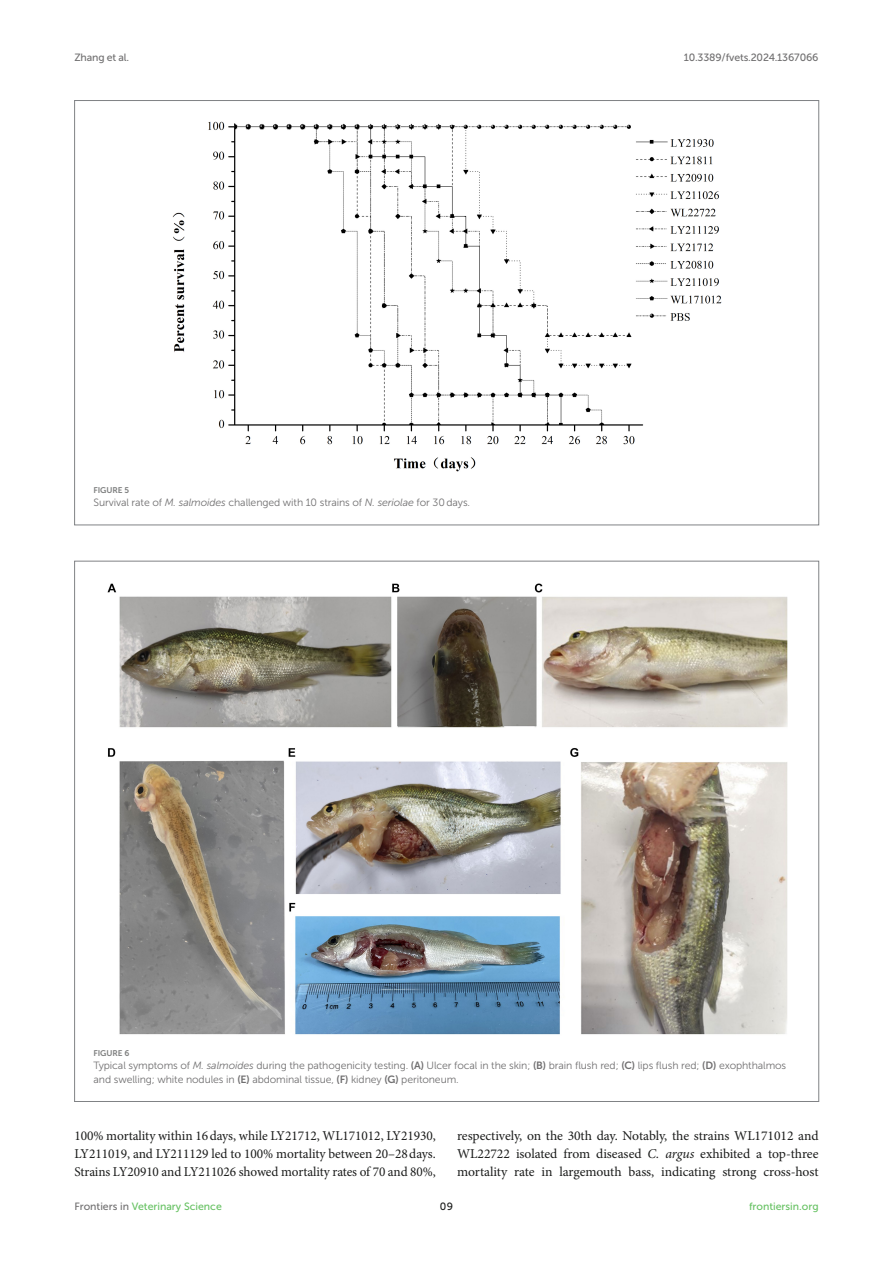
<style>
.page{position:relative;width:893px;height:1263px;background:#fff}
.page>*{position:absolute;margin:0;border:0;box-sizing:border-box;transform-origin:0 0}
.TEXT{font:13.5px/18px "Minion Pro";letter-spacing:-.005em;color:#1b1c1b;text-align:justify}
.FIG_LEG{font:10.5px/13.5px "Museo Sans 300";letter-spacing:-.01em;color:#706f70}
.t1{font:10.5px "Museo Sans 500";color:#65c161}
.t2{font:10.5px "Museo Sans 500";letter-spacing:-.015em;color:#706f70}
.t3{font:10.5px "Museo Sans 500";color:#1b1c1b}
.FIG_HD{font:8.25px "Museo Sans 700";letter-spacing:-.01em;color:#7e7f7f}
.s1{font-style:italic}
.s2{font-family:"Museo Sans 700"}
.s3{color:#706f70}
</style>
<div class="page">
<img style="left:172px;top:121px;width:550px;height:351px">
<img style="left:107px;top:583px;width:681px;height:452px">
<p class="t2" style="left:74px;top:51px;width:56px">Zhang et al.</p>
<p class="t2" style="left:684px;top:51px;width:136px">10.3389/fvets.2024.1367066</p>
<p class="FIG_HD" style="left:94px;top:485px;width:37px">FIGURE 5</p>
<p class="FIG_LEG" style="left:94px;top:496px;width:378px">Survival rate of <span class="s1">M. salmoides</span> challenged with 10 strains of <span class="s1">N. seriolae</span> for 30 days.</p>
<p class="FIG_HD" style="left:94px;top:1048px;width:37px">FIGURE 6</p>
<p class="FIG_LEG" style="left:94px;top:1059px;width:694px">Typical symptoms of <span class="s1">M. salmoides</span> during the pathogenicity testing. <span class="s2">(A)</span> Ulcer focal in the skin; <span class="s2">(B)</span> brain flush red; <span class="s2">(C)</span> lips flush red; <span class="s2">(D)</span> exophthalmos and swelling; white nodules in <span class="s2">(E)</span> abdominal tissue, <span class="s2">(F)</span> kidney <span class="s2">(G)</span> peritoneum.</p>
<p class="TEXT" style="left:74px;top:1127px;width:363px">100% mortality within 16days, while LY21712, WL171012, LY21930, LY211019, and LY211129 led to 100% mortality between 20–28days.<br>Strains LY20910 and LY211026 showed mortality rates of 70 and 80%,</p>
<p class="TEXT" style="left:457px;top:1127px;width:363px">respectively, on the 30th day. Notably, the strains WL171012 and WL22722 isolated from diseased <span class="s1">C. argus</span> exhibited a top-three mortality rate in largemouth bass, indicating strong cross-host</p>
<p class="t1" style="left:74px;top:1200px;width:149px"><span class="s3">Frontiers in</span> Veterinary Science</p>
<p class="t3" style="left:440px;top:1200px;width:15px">09</p>
<p class="t1" style="left:749px;top:1200px;width:71px">frontiersin.org</p>
</div>
